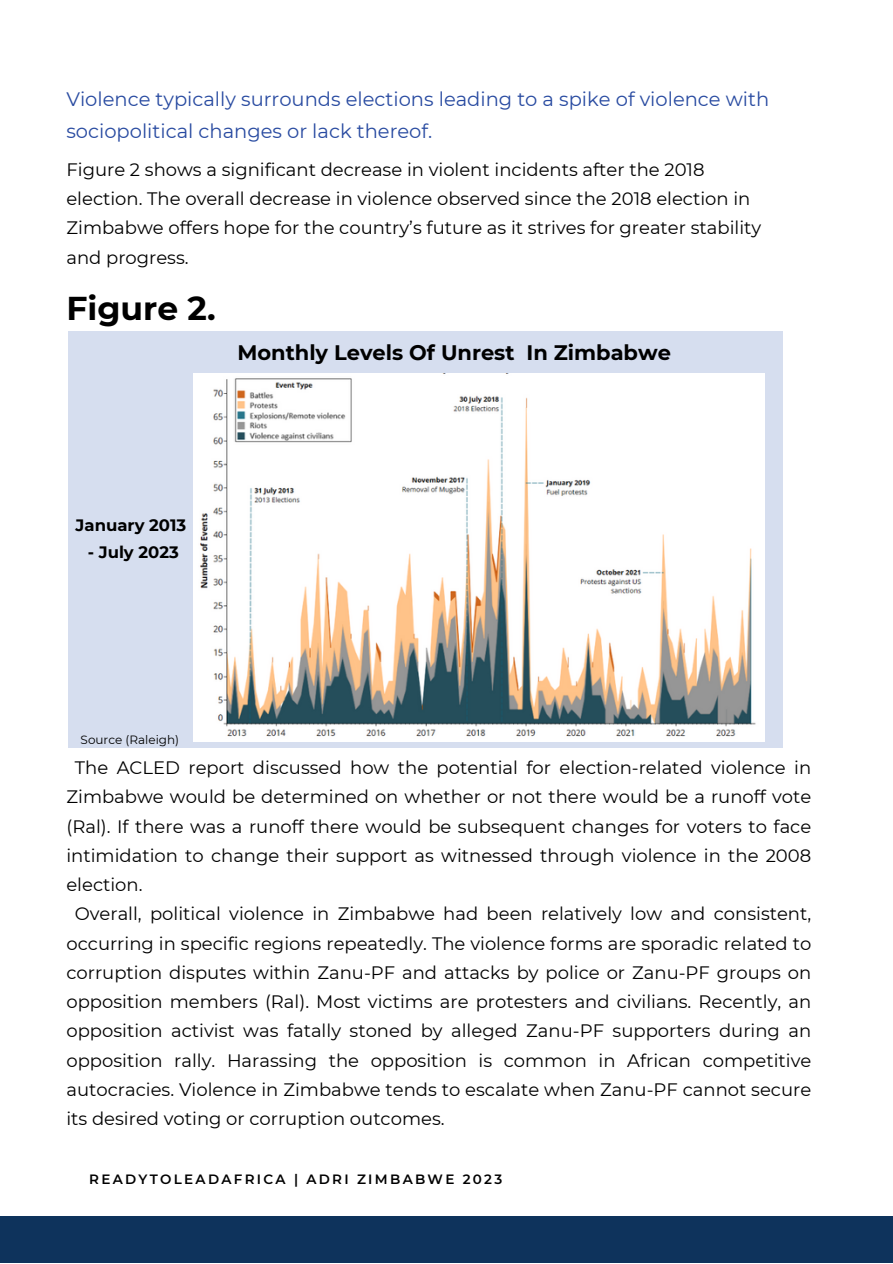
<style>
.page{position:relative;width:893px;height:1264px;background:#fff}
.page>*{position:absolute;margin:0;border:0;box-sizing:border-box;transform-origin:0 0}
.t1{font:700 33px "Montserrat";color:#000}
.t2{font:700 21px "Montserrat";color:#000}
.t3{font:19.5px/31.5px "Montserrat";color:#294ba1}
.t4{font:18px/29.2px "Montserrat";color:#000;text-align:justify}
.t5{font:700 16.5px "Montserrat";color:#000}
.t6{font:600 13.5px "Montserrat";letter-spacing:.17em;color:#000001}
.t7{font:12px "Montserrat";color:#000}
</style>
<div class="page">
<div style="left:0;top:1216px;width:892px;height:46px;background:#0e335c"></div>
<div style="left:69px;top:331px;width:713px;height:416px;background:#d6deef"></div>
<img style="left:193px;top:373px;width:571px;height:368px">
<p class="t3" style="left:66px;top:83px;width:704px">Violence typically surrounds elections leading to a spike of violence with sociopolitical changes or lack thereof.</p>
<p class="t4" style="left:66px;top:155px;width:696px;text-align:left">Figure 2 shows a significant decrease in violent incidents after the 2018 election. The overall decrease in violence observed since the 2018 election in Zimbabwe offers hope for the country’s future as it strives for greater stability and progress.</p>
<p class="t1" style="left:66px;top:288px;width:151px">Figure 2.</p>
<p class="t2" style="left:237px;top:339px;width:435px">Monthly Levels Of Unrest In Zimbabwe</p>
<p class="t5" style="left:76px;top:515px;width:112px">January 2013</p>
<p class="t5" style="left:88px;top:542px;width:93px">- July 2023</p>
<p class="t7" style="left:81px;top:732px;width:100px">Source (Raleigh)</p>
<p class="t4" style="left:66px;top:753px;width:746px;text-indent:8px">The ACLED report discussed how the potential for election-related violence in Zimbabwe would be determined on whether or not there would be a runoff vote (Ral). If there was a runoff there would be subsequent changes for voters to face intimidation to change their support as witnessed through violence in the 2008 election.</p>
<p class="t4" style="left:66px;top:899px;width:746px;text-indent:8px">Overall, political violence in Zimbabwe had been relatively low and consistent, occurring in specific regions repeatedly. The violence forms are sporadic related to corruption disputes within Zanu-PF and attacks by police or Zanu-PF groups on opposition members (Ral). Most victims are protesters and civilians. Recently, an opposition activist was fatally stoned by alleged Zanu-PF supporters during an opposition rally. Harassing the opposition is common in African competitive autocracies. Violence in Zimbabwe tends to escalate when Zanu-PF cannot secure its desired voting or corruption outcomes.</p>
<p class="t6" style="left:89px;top:1170px;width:414px">READYTOLEADAFRICA | ADRI ZIMBABWE 2023</p>
</div>
